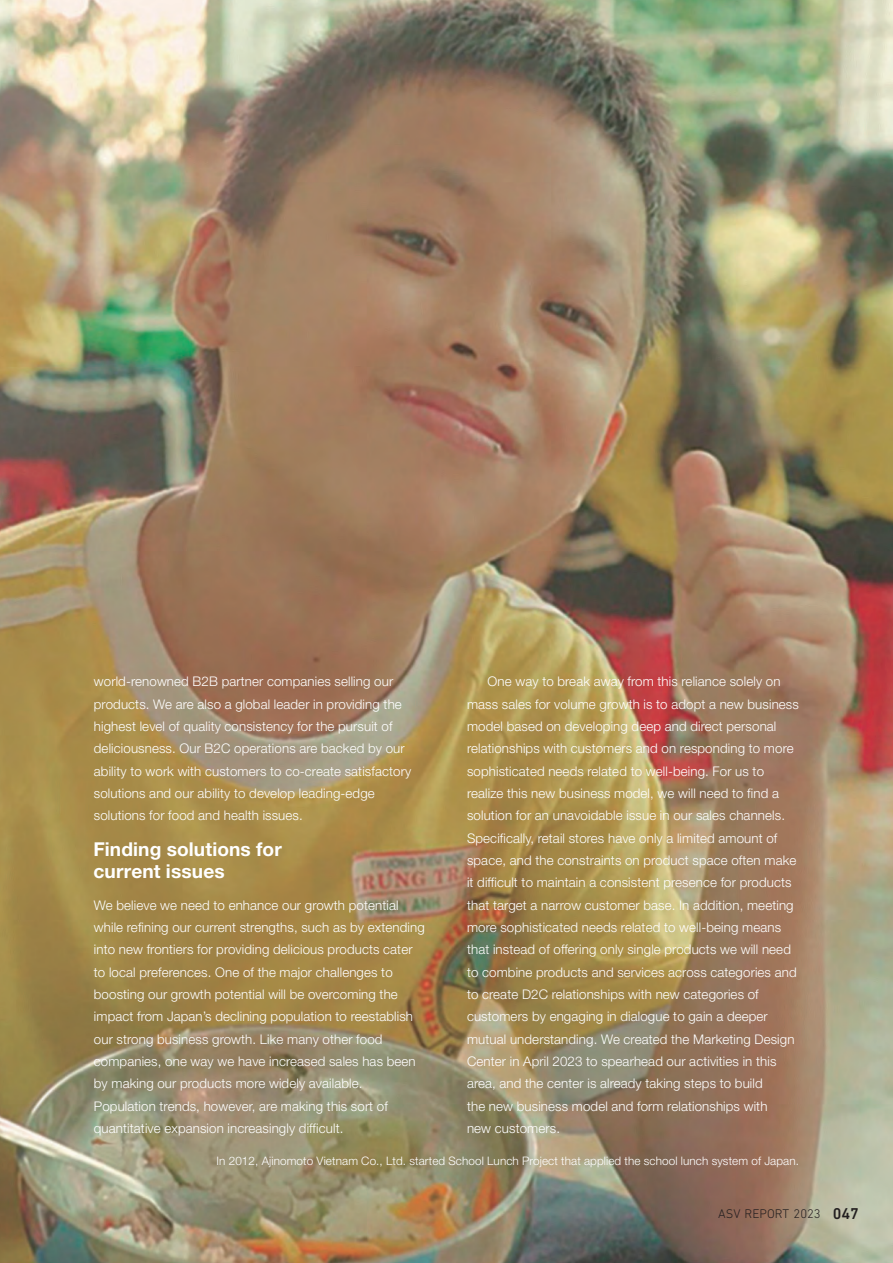
<style>
.page{position:relative;width:893px;height:1263px;background:#fff}
.page>*{position:absolute;margin:0;border:0;box-sizing:border-box;transform-origin:0 0}
.t1{font:700 19.2px/22.4px "Helvetica Neue LT Std";letter-spacing:.005em;color:#fff}
.t2{font:300 13.35px/22.4px "Helvetica Neue LT Std";letter-spacing:.01em;color:#fff}
.t3{font:300 12.75px "DIN Next LT Pro";color:#231f20}
.t4{font:300 11.7px "Helvetica Neue LT Std";letter-spacing:.01em;color:#fff}
.s1{font-weight:500;font-size:15.9px}
</style>
<div class="page">
<img style="left:0;top:0;width:893px;height:1263px">
<p class="t2" style="left:467px;top:670px;width:333px;text-indent:21px">One way to break away from this reliance solely on mass sales for volume growth is to adopt a new business model based on developing deep and direct personal relationships with customers and on responding to more sophisticated needs related to well-being. For us to realize this new business model, we will need to find a solution for an unavoidable issue in our sales channels.<br>Specifically, retail stores have only a limited amount of space, and the constraints on product space often make it difficult to maintain a consistent presence for products that target a narrow customer base. In addition, meeting more sophisticated needs related to well-being means that instead of offering only single products we will need to combine products and services across categories and to create D2C relationships with new categories of customers by engaging in dialogue to gain a deeper mutual understanding. We created the Marketing Design Center in April 2023 to spearhead our activities in this area, and the center is already taking steps to build<br>the new business model and form relationships with<br>new customers.</p>
<p class="t4" style="left:216px;top:1153px;width:584px">In 2012, Ajinomoto Vietnam Co., Ltd. started School Lunch Project that applied the school lunch system of Japan.</p>
<p class="t2" style="left:94px;top:670px;width:319px">world-renowned B2B partner companies selling our products. We are also a global leader in providing the highest level of quality consistency for the pursuit of deliciousness. Our B2C operations are backed by our ability to work with customers to co-create satisfactory solutions and our ability to develop leading-edge solutions for food and health issues.</p>
<h1 class="t1" style="left:94px;top:837px;width:190px">Finding solutions for current issues</h1>
<p class="t2" style="left:94px;top:893px;width:332px">We believe we need to enhance our growth potential while refining our current strengths, such as by extending into new frontiers for providing delicious products cater to local preferences. One of the major challenges to boosting our growth potential will be overcoming the impact from Japan’s declining population to reestablish our strong business growth. Like many other food companies, one way we have increased sales has been by making our products more widely available.<br>Population trends, however, are making this sort of quantitative expansion increasingly difficult.</p>
<p class="t3" style="left:718px;top:1206px;width:142px">ASV REPORT 2023 <span class="s1">047</span></p>
</div>
